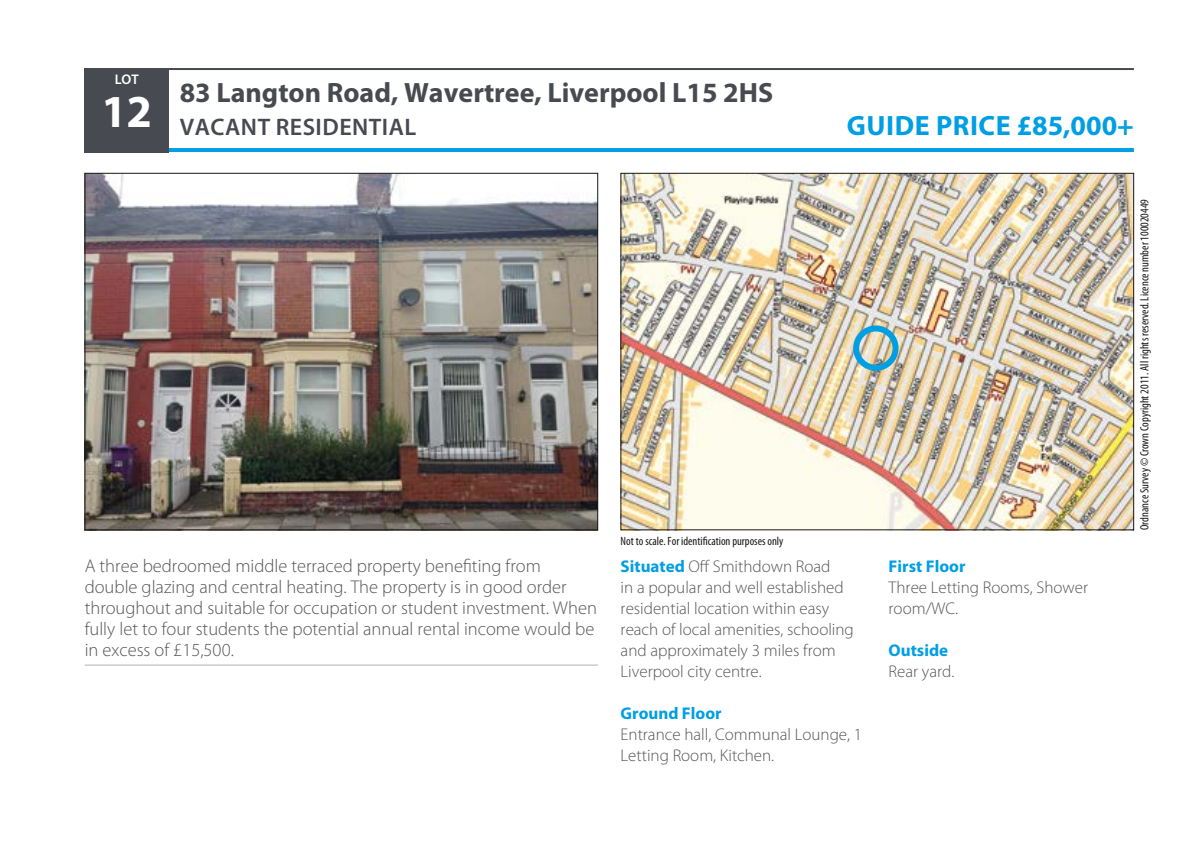
<style>
.page{position:relative;width:1191px;height:851px;background:#fff}
.page>*{position:absolute;margin:0;border:0;box-sizing:border-box;transform-origin:0 0}
.t1{font:700 28px "Myriad Pro";color:#484a51}
.t2{font:700 28px "Myriad Pro";letter-spacing:.02em;color:#009ee3}
.t3{font:600 24px "Myriad Pro";letter-spacing:.02em;color:#484a51}
.t4{font:300 18.4px/21px "Myriad Pro";color:#565655}
.t5{font:300 17px/21px "Myriad Pro";color:#565655}
.t6{font:700 17px "Myriad Pro";color:#009ee3}
.t7{font:600 14px "Myriad Pro";color:#fff}
.t8{font:condensed 12px "Myriad Pro";color:#181716}
.s1{font-weight:700;color:#009ee3}
</style>
<div class="page">
<hr style="left:85px;top:148px;width:1049px;height:4px;background:#009ee3">
<div style="left:85px;top:68px;width:84px;height:84px;background:#484a51"></div>
<hr style="left:85px;top:68px;width:1049px;height:2px;background:#484a51">
<img style="left:87px;top:175px;width:509px;height:353px">
<img style="left:622px;top:175px;width:510px;height:353px">
<div style="left:853px;top:325px;width:45px;height:46px;border:6px solid #009ee3;border-radius:50%"></div>
<hr style="left:85px;top:665px;width:513px;height:1px;background:#b1b2b3">
<p class="t7" style="left:115px;top:71px;width:26px">LOT</p>
<h1 class="t1" style="left:180px;top:74px;width:595px">83 Langton Road, Wavertree, Liverpool L15 2HS</h1>
<h2 class="t3" style="left:101px;top:112px;width:316px"><sup>12</sup> VACANT RESIDENTIAL</h2>
<p class="t8" style="left:620px;top:533px;width:164px">Not to scale. For identification purposes only</p>
<h1 class="t2" style="left:847px;top:107px;width:288px">GUIDE PRICE £85,000+</h1>
<p class="t8" style="left:1137px;top:530px;width:333px;rotate:-90deg">Ordnance Survey © Crown Copyright 2011. All rights reserved. Licence number 100020449</p>
<p class="t4" style="left:85px;top:555px;width:514px">A three bedroomed middle terraced property benefiting from double glazing and central heating. The property is in good order throughout and suitable for occupation or student investment. When fully let to four students the potential annual rental income would be in excess of £15,500.</p>
<p class="t5" style="left:620px;top:556px;width:235px"><span class="s1">Situated</span> Off Smithdown Road<br>in a popular and well established residential location within easy reach of local amenities, schooling and approximately 3 miles from<br>Liverpool city centre.</p>
<p class="t6" style="left:620px;top:702px;width:103px">Ground Floor</p>
<p class="t5" style="left:620px;top:724px;width:243px">Entrance hall, Communal Lounge, 1<br>Letting Room, Kitchen.</p>
<p class="t6" style="left:888px;top:555px;width:78px">First Floor</p>
<p class="t5" style="left:888px;top:577px;width:201px">Three Letting Rooms, Shower room/WC.</p>
<p class="t6" style="left:888px;top:639px;width:61px">Outside</p>
<p class="t5" style="left:888px;top:661px;width:67px">Rear yard.</p>
</div>
